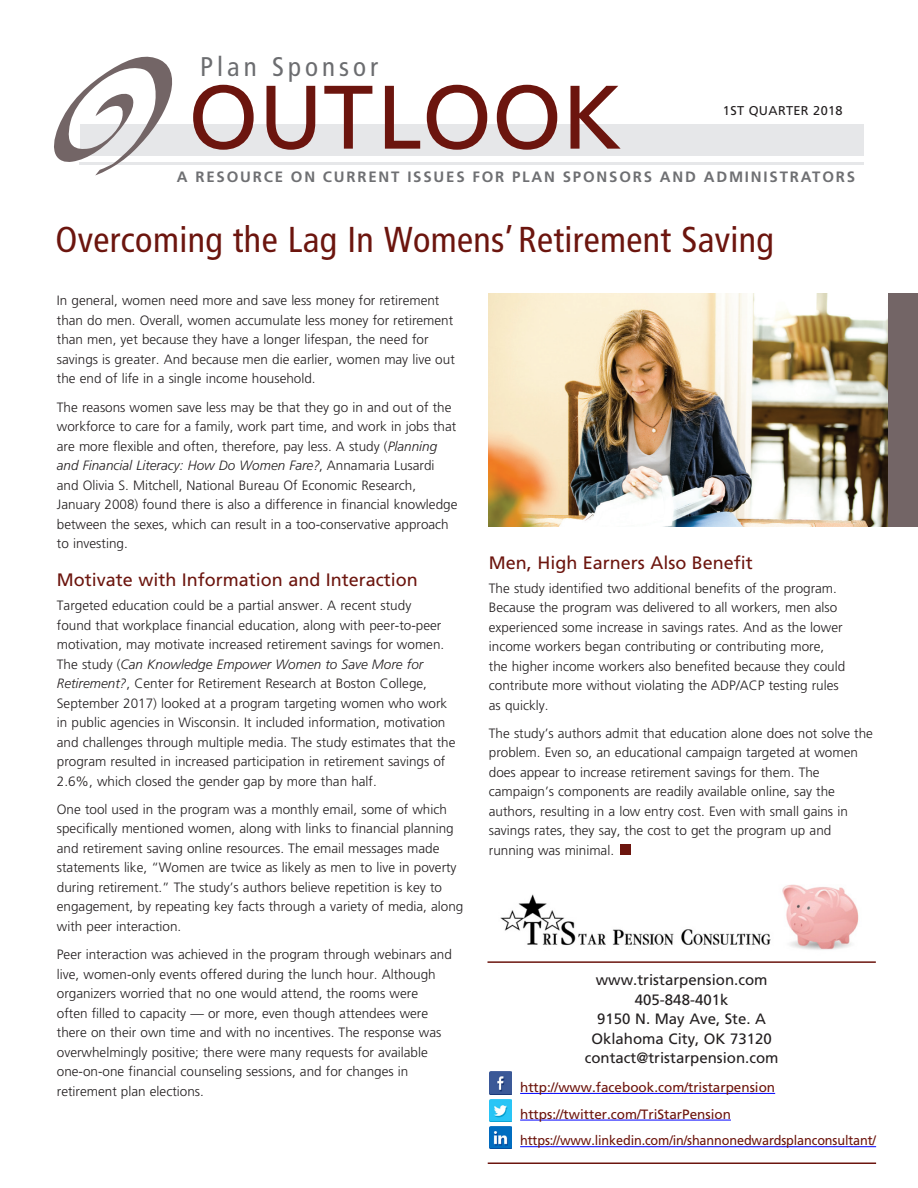
<style>
.page{position:relative;width:918px;height:1188px;background:#fff}
.page>*{position:absolute;margin:0;border:0;box-sizing:border-box;transform-origin:0 0}
.t1{font:90px "Frutiger";color:#6c150e}
.story_title{font:condensed 36px "Frutiger LT Std";letter-spacing:.01em;color:#6c150e}
.t2{font:condensed 27px "Frutiger LT Std";letter-spacing:.15em;color:#6c6d70}
.story_subheads{font:18px "Frutiger";color:#6c150e}
.contact_info{font:15px "Frutiger";color:#231f20}
.t3{font:700 15px "Frutiger";letter-spacing:.12em;color:#6f7073}
.Body_Copy{font:300 13.5px/19.5px "Frutiger";color:#231f20}
.Body_Copy-2{font:13.5px "Frutiger";color:#6c150e}
.Body_Copy-3{font:13.5px "Frutiger";color:#6c150e;scale:.94 1}
.t4{font:12.75px "Frutiger";letter-spacing:.025em;color:#231f20}
.s1{font-style:italic}
</style>
<div class="page">
<div style="left:620px;top:844px;width:11px;height:11px;background:#6c150e"></div>
<img style="left:489px;top:293px;width:399px;height:233px">
<div style="left:888px;top:293px;width:30px;height:233px;background:#736566"></div>
<div style="left:80px;top:124px;width:784px;height:32px;background:#e6e7e9"></div>
<hr style="left:80px;top:162px;width:784px;height:2px;background:#e6e7e9">
<svg style="left:54px;top:56px;width:121px;height:119px"></svg>
<img style="left:500px;top:884px;width:359px;height:66px">
<img style="left:489px;top:1072px;width:23px;height:22px">
<hr style="left:488px;top:1162px;width:388px;height:2px;background:#6c150e">
<hr style="left:520px;top:1093px;width:255px;height:1px;background:#00f">
<hr style="left:520px;top:1120px;width:211px;height:1px;background:#00f">
<hr style="left:520px;top:1146px;width:356px;height:1px;background:#00f">
<hr style="left:488px;top:961px;width:388px;height:2px;background:#6c150e">
<img style="left:489px;top:1099px;width:23px;height:23px">
<img style="left:489px;top:1126px;width:23px;height:23px">
<p class="t2" style="left:200px;top:51px;width:180px">Plan Sponsor</p>
<p class="t1" style="left:188px;top:64px;width:435px">OUTLOOK</p>
<p class="t4" style="left:723px;top:103px;width:121px">1ST QUARTER 2018</p>
<p class="t3" style="left:177px;top:168px;width:680px">A RESOURCE ON CURRENT ISSUES FOR PLAN SPONSORS AND ADMINISTRATORS</p>
<p class="story_title" style="left:56px;top:218px;width:720px">Overcoming the Lag In Womens’ Retirement Saving</p>
<p class="Body_Copy" style="left:57px;top:291px;width:399px">In general, women need more and save less money for retirement than do men. Overall, women accumulate less money for retirement than men, yet because they have a longer lifespan, the need for savings is greater. And because men die earlier, women may live out the end of life in a single income household.</p>
<p class="Body_Copy" style="left:57px;top:397px;width:402px">The reasons women save less may be that they go in and out of the workforce to care for a family, work part time, and work in jobs that are more flexible and often, therefore, pay less. A study (<span class="s1">Planning and Financial Literacy: How Do Women Fare?</span>, Annamaria Lusardi and Olivia S. Mitchell, National Bureau Of Economic Research, January 2008) found there is also a difference in financial knowledge between the sexes, which can result in a too-conservative approach to investing.</p>
<p class="story_subheads" style="left:57px;top:570px;width:363px">Motivate with Information and Interaction</p>
<p class="Body_Copy" style="left:57px;top:596px;width:400px">Targeted education could be a partial answer. A recent study<br>found that workplace financial education, along with peer-to-peer motivation, may motivate increased retirement savings for women.<br>The study (<span class="s1">Can Knowledge Empower Women to Save More for Retirement?</span>, Center for Retirement Research at Boston College, September 2017) looked at a program targeting women who work in public agencies in Wisconsin. It included information, motivation and challenges through multiple media. The study estimates that the program resulted in increased participation in retirement savings of 2.6%, which closed the gender gap by more than half.</p>
<p class="Body_Copy" style="left:57px;top:799px;width:408px">One tool used in the program was a monthly email, some of which specifically mentioned women, along with links to financial planning and retirement saving online resources. The email messages made statements like, “Women are twice as likely as men to live in poverty during retirement.” The study’s authors believe repetition is key to engagement, by repeating key facts through a variety of media, along with peer interaction.</p>
<p class="Body_Copy" style="left:57px;top:945px;width:396px">Peer interaction was achieved in the program through webinars and live, women-only events offered during the lunch hour. Although organizers worried that no one would attend, the rooms were often filled to capacity — or more, even though attendees were there on their own time and with no incentives. The response was overwhelmingly positive; there were many requests for available one-on-one financial counseling sessions, and for changes in retirement plan elections.</p>
<p class="story_subheads" style="left:489px;top:552px;width:266px">Men, High Earners Also Benefit</p>
<p class="Body_Copy" style="left:489px;top:578px;width:358px">The study identified two additional benefits of the program.<br>Because the program was delivered to all workers, men also experienced some increase in savings rates. And as the lower income workers began contributing or contributing more, the higher income workers also benefited because they could contribute more without violating the ADP/ACP testing rules as quickly.</p>
<p class="Body_Copy" style="left:489px;top:724px;width:386px">The study’s authors admit that education alone does not solve the problem. Even so, an educational campaign targeted at women does appear to increase retirement savings for them. The campaign’s components are readily available online, say the authors, resulting in a low entry cost. Even with small gains in savings rates, they say, the cost to get the program up and running was minimal.</p>
<p class="contact_info" style="left:596px;top:971px;width:173px">www.tristarpension.com</p>
<p class="contact_info" style="left:635px;top:991px;width:95px">405-848-401k</p>
<p class="contact_info" style="left:597px;top:1010px;width:170px">9150 N. May Ave, Ste. A</p>
<p class="contact_info" style="left:591px;top:1030px;width:182px">Oklahoma City, OK 73120</p>
<p class="contact_info" style="left:585px;top:1049px;width:195px">contact@tristarpension.com</p>
<p class="Body_Copy-2" style="left:520px;top:1079px;width:257px">http://www.facebook.com/tristarpension</p>
<p class="Body_Copy-2" style="left:520px;top:1106px;width:212px">https://twitter.com/TriStarPension</p>
<p class="Body_Copy-3" style="left:520px;top:1133px;width:380px">https://www.linkedin.com/in/shannonedwardsplanconsultant/</p>
</div>
